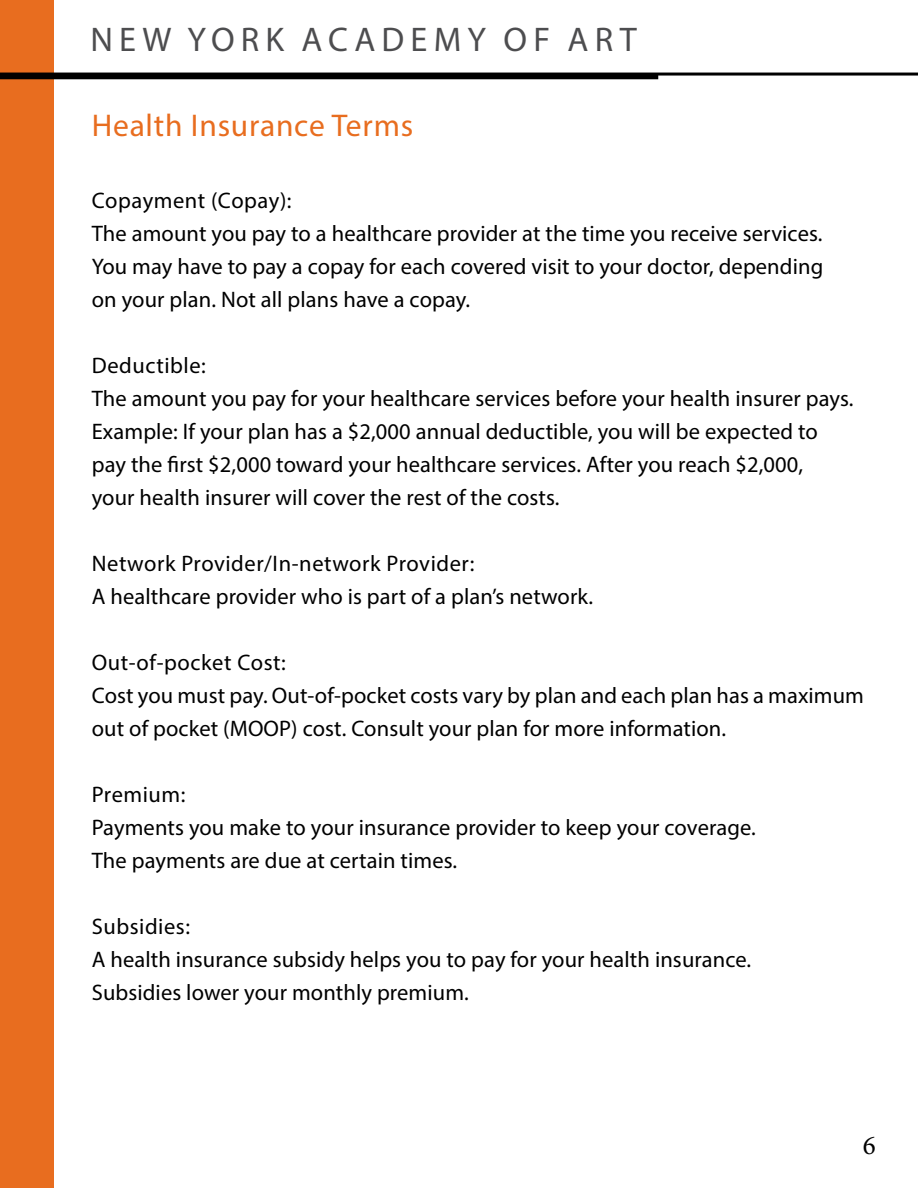
<style>
.page{position:relative;width:918px;height:1188px;background:#fff}
.page>*{position:absolute;margin:0;border:0;box-sizing:border-box;transform-origin:0 0}
.t1{font:34.35px "Myriad Pro";letter-spacing:.18em;color:#4d4d4f}
.t2{font:31.5px "Myriad Pro";letter-spacing:.025em;color:#e86d1f}
.t3{font:27px "Minion Pro";color:#000}
.t4{font:22.5px/33px "Myriad Pro";letter-spacing:.005em;color:#000}
</style>
<div class="page">
<div style="left:0;top:0;width:54px;height:1188px;background:#e86d1f"></div>
<hr style="left:0;top:73px;width:918px;height:3px;background:#000">
<hr style="left:0;top:75px;width:658px;height:4px;background:#000">
<h1 class="t1" style="left:90px;top:19px;width:548px">NEW YORK ACADEMY OF ART</h1>
<h2 class="t2" style="left:92px;top:106px;width:323px">Health Insurance Terms</h2>
<p class="t4" style="left:92px;top:184px;width:733px">Copayment (Copay):<br>The amount you pay to a healthcare provider at the time you receive services.<br>You may have to pay a copay for each covered visit to your doctor, depending on your plan. Not all plans have a copay.</p>
<p class="t4" style="left:92px;top:349px;width:763px">Deductible:<br>The amount you pay for your healthcare services before your health insurer pays.<br>Example: If your plan has a $2,000 annual deductible, you will be expected to pay the first $2,000 toward your healthcare services. After you reach $2,000,<br>your health insurer will cover the rest of the costs.</p>
<p class="t4" style="left:92px;top:547px;width:503px">Network Provider/In-network Provider:<br>A healthcare provider who is part of a plan’s network.</p>
<p class="t4" style="left:92px;top:646px;width:774px">Out-of-pocket Cost:<br>Cost you must pay. Out-of-pocket costs vary by plan and each plan has a maximum out of pocket (MOOP) cost. Consult your plan for more information.</p>
<p class="t4" style="left:92px;top:778px;width:666px">Premium:<br>Payments you make to your insurance provider to keep your coverage.<br>The payments are due at certain times.</p>
<p class="t4" style="left:92px;top:910px;width:661px">Subsidies:<br>A health insurance subsidy helps you to pay for your health insurance.<br>Subsidies lower your monthly premium.</p>
<p class="t3" style="left:863px;top:1128px;width:14px">6</p>
</div>
